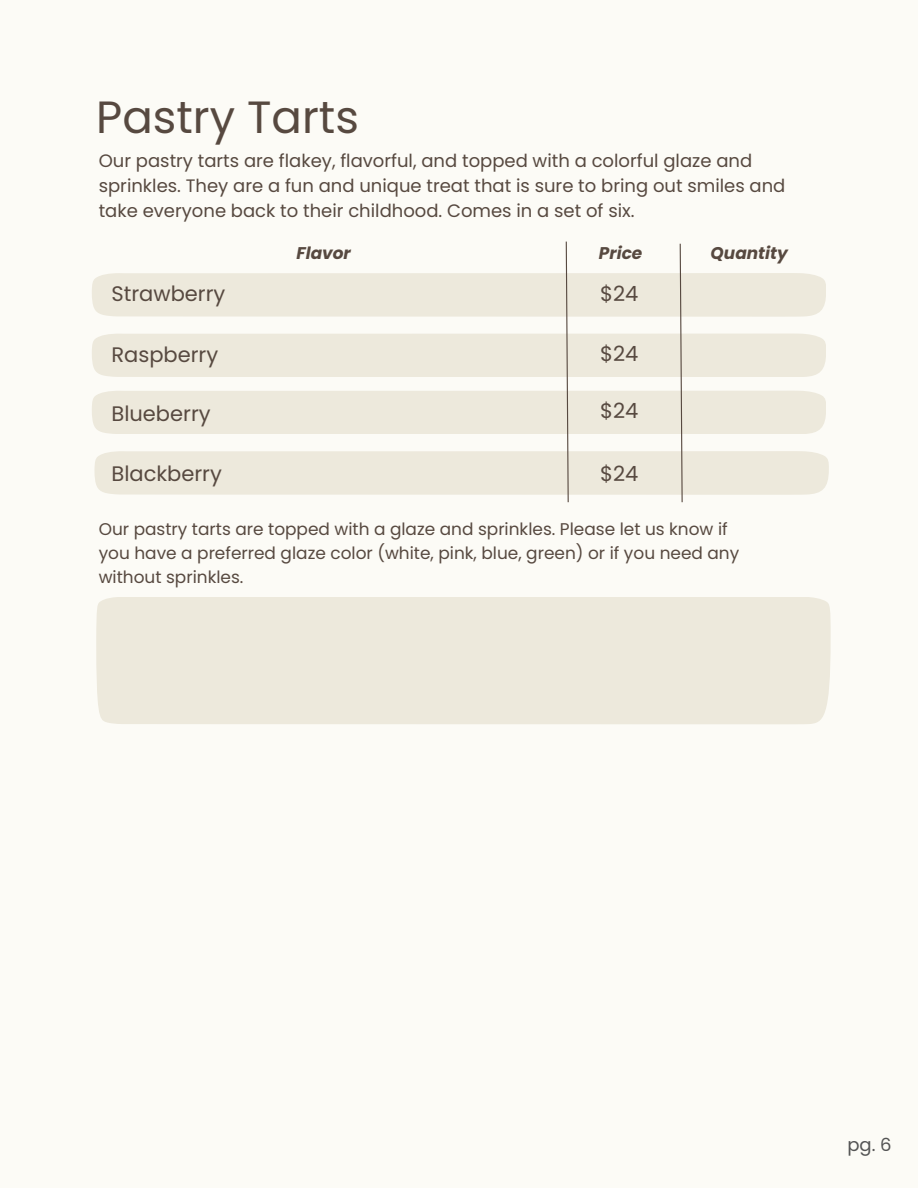
<style>
.page{position:relative;width:918px;height:1188px;background:#fcfbf6}
.page>*{position:absolute;margin:0;border:0;box-sizing:border-box;transform-origin:0 0}
.t1{font:45.15px "Poppins";color:#574940}
.t2{font:21px "Poppins";color:#574940}
.t3{font:18px/24.8px "Poppins";color:#574940}
.t4{font:18px "Poppins";color:#545454}
.t5{font:16.95px/23.7px "Poppins";color:#574940}
.t6{font:italic 700 16.95px "Poppins";color:#574940}
</style>
<div class="page">
<svg style="left:92px;top:241px;width:737px;height:262px"></svg>
<div style="left:96px;top:597px;width:735px;height:127px;background:#ede9dc"></div>
<h1 class="t1" style="left:96px;top:86px;width:264px">Pastry Tarts</h1>
<p class="t3" style="left:99px;top:148px;width:688px">Our pastry tarts are flakey, flavorful, and topped with a colorful glaze and sprinkles. They are a fun and unique treat that is sure to bring out smiles and take everyone back to their childhood. Comes in a set of six.</p>
<h2 class="t2" style="left:111px;top:279px;width:115px">Strawberry</h2>
<h2 class="t2" style="left:111px;top:340px;width:108px">Raspberry</h2>
<h2 class="t2" style="left:111px;top:399px;width:101px">Blueberry</h2>
<h2 class="t2" style="left:111px;top:459px;width:112px">Blackberry</h2>
<h2 class="t6" style="left:296px;top:241px;width:56px">Flavor</h2>
<h2 class="t6" style="left:599px;top:241px;width:45px">Price</h2>
<h2 class="t6" style="left:711px;top:241px;width:79px">Quantity</h2>
<h3 class="t2" style="left:600px;top:279px;width:40px">$24</h3>
<h3 class="t2" style="left:600px;top:339px;width:40px">$24</h3>
<h3 class="t2" style="left:600px;top:396px;width:40px">$24</h3>
<h2 class="t2" style="left:600px;top:459px;width:40px">$24</h2>
<p class="t5" style="left:99px;top:518px;width:642px">Our pastry tarts are topped with a glaze and sprinkles. Please let us know if you have a preferred glaze color (white, pink, blue, green) or if you need any without sprinkles.</p>
<p class="t4" style="left:847px;top:1132px;width:46px">pg. 6</p>
</div>
